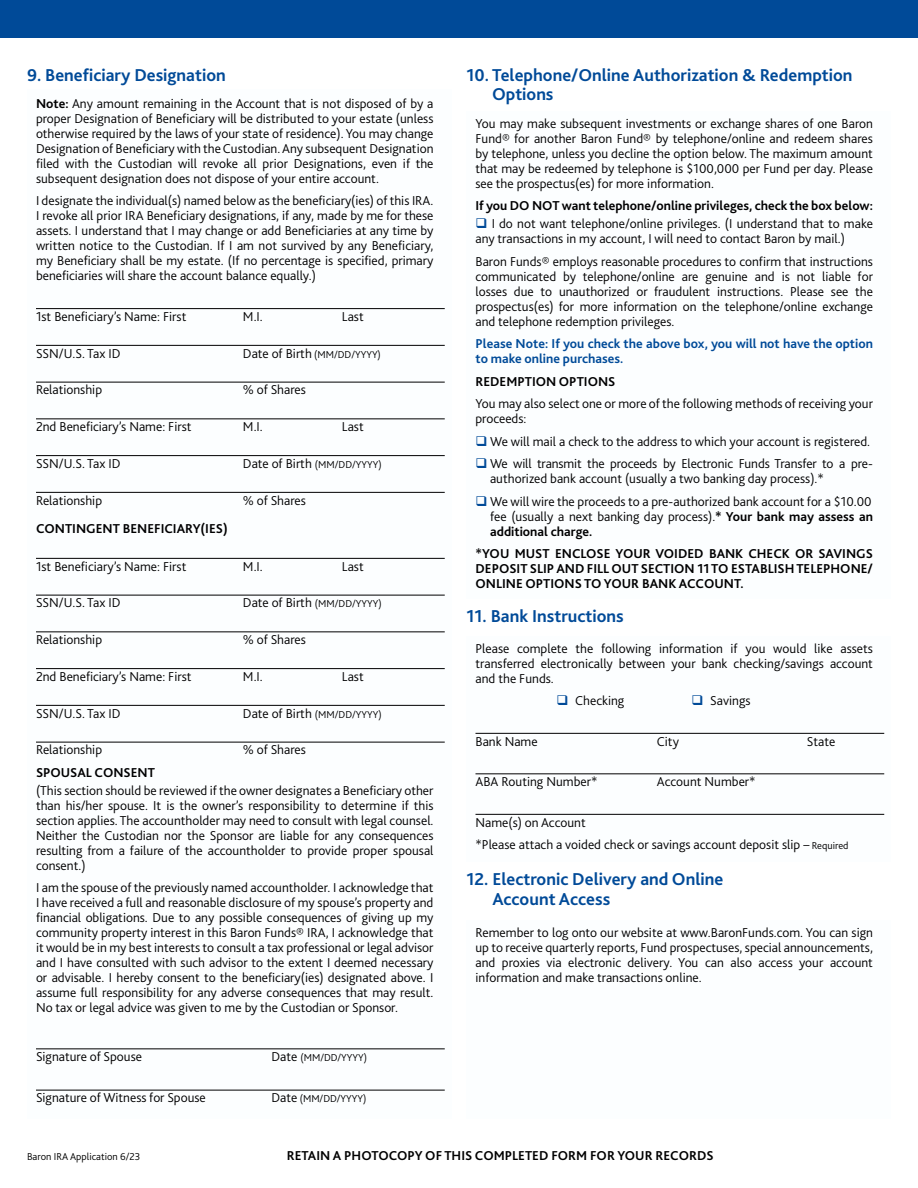
<style>
.page{position:relative;width:918px;height:1188px;background:#fff}
.page>*{position:absolute;margin:0;border:0;box-sizing:border-box;transform-origin:0 0}
.Paragraph_Style2{font:700 18px/19.5px "Bliss 2";color:#004a98}
.t1{font:300 13.5px/15px "Bliss 2";color:#000;text-align:justify}
.Paragraph_Style1{font:700 13.5px/15px "Bliss 2";color:#000;text-align:justify}
.t2{font:700 13.5px/15px "Bliss 2";color:#004a98}
.Paragraph_Style1-2{font:300 10.5px "Bliss 2";color:#000}
.s1{font-weight:700}
.s2{font-size:13.5px}
.s3{color:#004a98}
.s4{font-size:10.5px}
</style>
<div class="page">
<hr style="left:476px;top:733px;width:408px;height:1px;background:#000">
<hr style="left:476px;top:773px;width:408px;height:1px;background:#000">
<hr style="left:476px;top:814px;width:408px;height:1px;background:#000">
<hr style="left:36px;top:308px;width:409px;height:1px;background:#000">
<hr style="left:36px;top:345px;width:409px;height:1px;background:#000">
<hr style="left:36px;top:382px;width:409px;height:1px;background:#000">
<hr style="left:36px;top:418px;width:409px;height:1px;background:#000">
<hr style="left:36px;top:455px;width:409px;height:1px;background:#000">
<hr style="left:36px;top:492px;width:409px;height:1px;background:#000">
<hr style="left:36px;top:558px;width:409px;height:1px;background:#000">
<hr style="left:36px;top:595px;width:409px;height:1px;background:#000">
<hr style="left:36px;top:631px;width:409px;height:1px;background:#000">
<hr style="left:36px;top:668px;width:409px;height:1px;background:#000">
<hr style="left:36px;top:705px;width:409px;height:1px;background:#000">
<hr style="left:36px;top:742px;width:409px;height:1px;background:#000">
<hr style="left:36px;top:1048px;width:409px;height:1px;background:#000">
<hr style="left:36px;top:1090px;width:409px;height:1px;background:#000">
<div style="left:0;top:0;width:918px;height:38px;background:#004a98"></div>
<p class="Paragraph_Style2" style="left:27px;top:65px;width:200px">9. Beneficiary Designation</p>
<p class="Paragraph_Style2" style="left:492px;top:65px;width:362px;text-indent:-26px">10. Telephone/Online Authorization &amp; Redemption<br>Options</p>
<p class="t1" style="left:36px;top:96px;width:399px"><span class="s1">Note:</span> Any amount remaining in the Account that is not disposed of by a proper Designation of Beneficiary will be distributed to your estate (unless otherwise required by the laws of your state of residence). You may change Designation of Beneficiary with the Custodian. Any subsequent Designation filed with the Custodian will revoke all prior Designations, even if the subsequent designation does not dispose of your entire account.</p>
<p class="t1" style="left:36px;top:193px;width:399px">I designate the individual(s) named below as the beneficiary(ies) of this IRA.<br>I revoke all prior IRA Beneficiary designations, if any, made by me for these assets. I understand that I may change or add Beneficiaries at any time by written notice to the Custodian. If I am not survived by any Beneficiary, my Beneficiary shall be my estate. (If no percentage is specified, primary beneficiaries will share the account balance equally.)</p>
<p class="t1" style="left:36px;top:309px;width:152px">1st Beneficiary’s Name: First</p>
<p class="t1" style="left:243px;top:309px;width:21px">M.I.</p>
<p class="t1" style="left:342px;top:309px;width:23px">Last</p>
<p class="t1" style="left:36px;top:345px;width:86px">SSN/U.S. Tax ID</p>
<p class="Paragraph_Style1-2" style="left:243px;top:348px;width:139px"><span class="s2">Date of Birth</span> (MM/DD/YYYY)</p>
<p class="t1" style="left:36px;top:382px;width:68px">Relationship</p>
<p class="t1" style="left:243px;top:382px;width:64px">% of Shares</p>
<p class="t1" style="left:36px;top:419px;width:157px">2nd Beneficiary’s Name: First</p>
<p class="t1" style="left:243px;top:419px;width:21px">M.I.</p>
<p class="t1" style="left:342px;top:419px;width:23px">Last</p>
<p class="t1" style="left:36px;top:456px;width:86px">SSN/U.S. Tax ID</p>
<p class="Paragraph_Style1-2" style="left:243px;top:458px;width:140px"><span class="s2">Date of Birth</span> (MM/DD/YYYY)</p>
<p class="t1" style="left:36px;top:492px;width:68px">Relationship</p>
<p class="t1" style="left:243px;top:492px;width:64px">% of Shares</p>
<p class="Paragraph_Style1" style="left:36px;top:521px;width:193px">CONTINGENT BENEFICIARY(IES)</p>
<p class="t1" style="left:36px;top:558px;width:152px">1st Beneficiary’s Name: First</p>
<p class="t1" style="left:243px;top:558px;width:21px">M.I.</p>
<p class="t1" style="left:342px;top:558px;width:23px">Last</p>
<p class="t1" style="left:36px;top:595px;width:86px">SSN/U.S. Tax ID</p>
<p class="Paragraph_Style1-2" style="left:243px;top:597px;width:140px"><span class="s2">Date of Birth</span> (MM/DD/YYYY)</p>
<p class="t1" style="left:36px;top:632px;width:68px">Relationship</p>
<p class="t1" style="left:243px;top:632px;width:64px">% of Shares</p>
<p class="t1" style="left:36px;top:669px;width:157px">2nd Beneficiary’s Name: First</p>
<p class="t1" style="left:243px;top:669px;width:21px">M.I.</p>
<p class="t1" style="left:342px;top:669px;width:23px">Last</p>
<p class="t1" style="left:36px;top:705px;width:86px">SSN/U.S. Tax ID</p>
<p class="Paragraph_Style1-2" style="left:243px;top:708px;width:140px"><span class="s2">Date of Birth</span> (MM/DD/YYYY)</p>
<p class="t1" style="left:36px;top:742px;width:68px">Relationship</p>
<p class="t1" style="left:243px;top:742px;width:64px">% of Shares</p>
<p class="Paragraph_Style1" style="left:36px;top:765px;width:121px">SPOUSAL CONSENT</p>
<p class="t1" style="left:36px;top:783px;width:399px">(This section should be reviewed if the owner designates a Beneficiary other than his/her spouse. It is the owner’s responsibility to determine if this section applies. The accountholder may need to consult with legal counsel.<br>Neither the Custodian nor the Sponsor are liable for any consequences resulting from a failure of the accountholder to provide proper spousal consent.)</p>
<p class="t1" style="left:36px;top:880px;width:399px">I am the spouse of the previously named accountholder. I acknowledge that I have received a full and reasonable disclosure of my spouse’s property and financial obligations. Due to any possible consequences of giving up my community property interest in this Baron Funds® IRA, I acknowledge that it would be in my best interests to consult a tax professional or legal advisor and I have consulted with such advisor to the extent I deemed necessary or advisable. I hereby consent to the beneficiary(ies) designated above. I assume full responsibility for any adverse consequences that may result.<br>No tax or legal advice was given to me by the Custodian or Sponsor.</p>
<p class="t1" style="left:36px;top:1049px;width:108px">Signature of Spouse</p>
<p class="Paragraph_Style1-2" style="left:271px;top:1051px;width:97px"><span class="s2">Date</span> (MM/DD/YYYY)</p>
<p class="t1" style="left:36px;top:1090px;width:171px">Signature of Witness for Spouse</p>
<p class="Paragraph_Style1-2" style="left:271px;top:1092px;width:96px"><span class="s2">Date</span> (MM/DD/YYYY)</p>
<p class="t1" style="left:476px;top:115px;width:399px">You may make subsequent investments or exchange shares of one Baron Fund® for another Baron Fund® by telephone/online and redeem shares by telephone, unless you decline the option below. The maximum amount that may be redeemed by telephone is $100,000 per Fund per day. Please see the prospectus(es) for more information.</p>
<p class="Paragraph_Style1" style="left:476px;top:198px;width:399px">If you DO NOT want telephone/online privileges, check the box below:</p>
<p class="t1" style="left:476px;top:216px;width:399px"><span class="s3">❑</span> I do not want telephone/online privileges. (I understand that to make any transactions in my account, I will need to contact Baron by mail.)</p>
<p class="t1" style="left:476px;top:253px;width:399px">Baron Funds® employs reasonable procedures to confirm that instructions communicated by telephone/online are genuine and is not liable for losses due to unauthorized or fraudulent instructions. Please see the prospectus(es) for more information on the telephone/online exchange and telephone redemption privileges.</p>
<p class="t2" style="left:476px;top:336px;width:399px">Please Note: If you check the above box, you will not have the option to make online purchases.</p>
<p class="Paragraph_Style1" style="left:476px;top:373px;width:141px">REDEMPTION OPTIONS</p>
<p class="t1" style="left:476px;top:396px;width:399px">You may also select one or more of the following methods of receiving your proceeds:</p>
<p class="t1" style="left:476px;top:433px;width:396px"><span class="s3">❑</span> We will mail a check to the address to which your account is registered.</p>
<p class="t1" style="left:490px;top:456px;width:384px;text-indent:-15px"><span class="s3">❑</span> We will transmit the proceeds by Electronic Funds Transfer to a pre&shy;authorized bank account (usually a two banking day process).*</p>
<p class="t1" style="left:490px;top:493px;width:384px;text-indent:-15px"><span class="s3">❑</span> We will wire the proceeds to a pre-authorized bank account for a $10.00 fee (usually a next banking day process).<span class="s1">* Your bank may assess an additional charge.</span></p>
<p class="Paragraph_Style1" style="left:476px;top:546px;width:399px">*YOU MUST ENCLOSE YOUR VOIDED BANK CHECK OR SAVINGS DEPOSIT SLIP AND FILL OUT SECTION 11 TO ESTABLISH TELEPHONE/ ONLINE OPTIONS TO YOUR BANK ACCOUNT.</p>
<p class="Paragraph_Style2" style="left:466px;top:606px;width:159px">11. Bank Instructions</p>
<p class="t1" style="left:476px;top:640px;width:399px">Please complete the following information if you would like assets transferred electronically between your bank checking/savings account and the Funds.</p>
<p class="t1" style="left:556px;top:693px;width:69px"><span class="s3">❑</span> Checking</p>
<p class="t1" style="left:692px;top:693px;width:61px"><span class="s3">❑</span> Savings</p>
<p class="t1" style="left:476px;top:733px;width:64px">Bank Name</p>
<p class="t1" style="left:657px;top:733px;width:23px">City</p>
<p class="t1" style="left:807px;top:733px;width:30px">State</p>
<p class="t1" style="left:476px;top:774px;width:123px">ABA Routing Number*</p>
<p class="t1" style="left:657px;top:774px;width:100px">Account Number*</p>
<p class="t1" style="left:476px;top:814px;width:112px">Name(s) on Account</p>
<p class="t1" style="left:476px;top:837px;width:375px">*Please attach a voided check or savings account deposit slip – <span class="s4">Required</span></p>
<p class="Paragraph_Style2" style="left:492px;top:869px;width:233px;text-indent:-26px">12. Electronic Delivery and Online<br>Account Access</p>
<p class="t1" style="left:476px;top:925px;width:399px">Remember to log onto our website at www.BaronFunds.com. You can sign up to receive quarterly reports, Fund prospectuses, special announcements, and proxies via electronic delivery. You can also access your account information and make transactions online.</p>
<p class="Paragraph_Style1-2" style="left:27px;top:1150px;width:115px">Baron IRA Application 6/23</p>
<p class="Paragraph_Style1" style="left:287px;top:1148px;width:428px">RETAIN A PHOTOCOPY OF THIS COMPLETED FORM FOR YOUR RECORDS</p>
</div>
